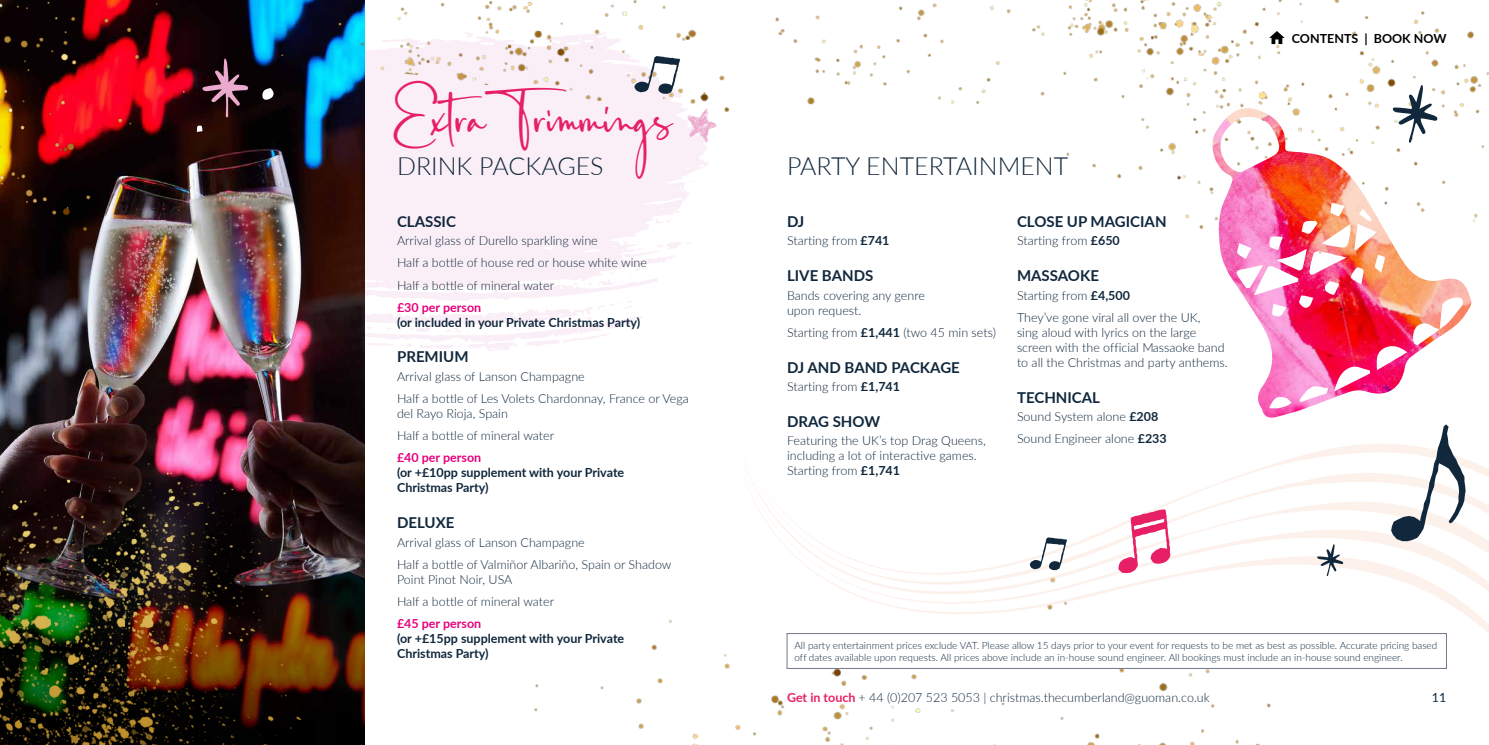
<style>
.page{position:relative;width:1489px;height:745px;background:#fff}
.page>*{position:absolute;margin:0;border:0;box-sizing:border-box;transform-origin:0 0}
.t1{font:40px "Acardia";color:#e72065}
.t2{font:300 25px "Lato";color:#10273c}
.t3{font:700 15px "Lato";color:#10273c}
.t4{font:300 12.5px/22.1px "Lato";color:#10273c}
.t5{font:700 12.5px/15px "Lato";color:#10273c}
.t6{font:700 12.5px "Lato";color:#e6007d}
.t7{font:700 12.5px "Lato";color:#000}
.t8{font:12.5px "Lato";color:#10273c}
.t9{font:300 10px/12px "Lato";color:#10273c}
.s1{font-weight:700}
.s2{font-weight:700;color:#e72065}
</style>
<div class="page">
<svg style="left:746px;top:444px;width:742px;height:287px"></svg>
<svg style="left:365px;top:125px;width:324px;height:175px;fill:#fbeff7"></svg>
<svg style="left:573px;top:282px;width:6px;height:3px"></svg>
<svg style="left:634px;top:267px;width:14px;height:4px"></svg>
<svg style="left:598px;top:272px;width:18px;height:13px"></svg>
<svg style="left:651px;top:219px;width:20px;height:4px"></svg>
<svg style="left:622px;top:277px;width:10px;height:5px"></svg>
<svg style="left:622px;top:241px;width:67px;height:16px"></svg>
<svg style="left:365px;top:300px;width:277px;height:53px"></svg>
<img style="left:0;top:0;width:365px;height:467px">
<svg style="left:304px;top:467px;width:61px;height:277px;background:#2c1a11"></svg>
<div style="left:787px;top:692px;width:516px;height:10px;background:#fff"></div>
<div style="left:787px;top:633px;width:659px;height:35px;background:#fff"></div>
<div style="left:786px;top:632px;width:660px;height:36px;border:1px solid #75788a"></div>
<img style="left:689px;top:0;width:799px;height:244px">
<img style="left:239px;top:0;width:553px;height:125px">
<img style="left:0;top:0;width:234px;height:257px">
<img style="left:0;top:454px;width:304px;height:290px">
<svg style="left:687px;top:108px;width:30px;height:35px"></svg>
<svg style="left:1316px;top:543px;width:27px;height:33px"></svg>
<svg style="left:1029px;top:537px;width:37px;height:32px"></svg>
<svg style="left:1390px;top:424px;width:75px;height:117px"></svg>
<svg style="left:1118px;top:509px;width:52px;height:63px"></svg>
<svg style="left:634px;top:56px;width:46px;height:38px"></svg>
<svg style="left:152px;top:50px;width:96px;height:67px;background:#621520"></svg>
<svg style="left:261px;top:88px;width:13px;height:12px"></svg>
<svg style="left:197px;top:125px;width:5px;height:7px"></svg>
<img style="left:1208px;top:108px;width:264px;height:310px">
<svg style="left:1391px;top:85px;width:46px;height:58px"></svg>
<svg style="left:1269px;top:31px;width:15px;height:13px"></svg>
<h1 class="t1" style="left:397px;top:93px;width:277px">Extra Trimmings</h1>
<h2 class="t2" style="left:397px;top:148px;width:208px">DRINK PACKAGES</h2>
<h2 class="t2" style="left:787px;top:148px;width:283px">PARTY ENTERTAINMENT</h2>
<p class="t7" style="left:1291px;top:29px;width:156px">CONTENTS | BOOK NOW</p>
<p class="t3" style="left:397px;top:210px;width:60px">CLASSIC</p>
<p class="t4" style="left:397px;top:229px;width:251px">Arrival glass of Durello sparkling wine<br>Half a bottle of house red or house white wine<br>Half a bottle of mineral water</p>
<p class="t6" style="left:397px;top:298px;width:86px">£30 per person</p>
<p class="t5" style="left:397px;top:314px;width:245px">(or included in your Private Christmas Party)</p>
<p class="t3" style="left:397px;top:345px;width:73px">PREMIUM</p>
<p class="t4" style="left:397px;top:365px;width:293px">Arrival glass of Lanson Champagne<br>Half a bottle of Les Volets Chardonnay, France or Vega</p>
<p class="t4" style="left:397px;top:402px;width:159px">del Rayo Rioja, Spain<br>Half a bottle of mineral water</p>
<p class="t6" style="left:397px;top:448px;width:86px">£40 per person</p>
<p class="t5" style="left:397px;top:464px;width:229px">(or +£10pp supplement with your Private<br>Christmas Party)</p>
<p class="t3" style="left:397px;top:511px;width:59px">DELUXE</p>
<p class="t4" style="left:397px;top:530px;width:276px">Arrival glass of Lanson Champagne<br>Half a bottle of Valmiñor Albariño, Spain or Shadow</p>
<p class="t4" style="left:397px;top:567px;width:159px">Point Pinot Noir, USA<br>Half a bottle of mineral water</p>
<p class="t6" style="left:397px;top:614px;width:86px">£45 per person</p>
<p class="t5" style="left:397px;top:630px;width:229px">(or +£15pp supplement with your Private<br>Christmas Party)</p>
<p class="t9" style="left:794px;top:638px;width:644px">All party entertainment prices exclude VAT. Please allow 15 days prior to your event for requests to be met as best as possible. Accurate pricing based off dates available upon requests. All prices above include an in-house sound engineer. All bookings must include an in-house sound engineer.</p>
<p class="t3" style="left:1016px;top:210px;width:151px">CLOSE UP MAGICIAN</p>
<p class="t4" style="left:1016px;top:229px;width:104px">Starting from <span class="s1">£650</span></p>
<p class="t3" style="left:1016px;top:264px;width:83px">MASSAOKE</p>
<p class="t4" style="left:1016px;top:283px;width:185px">Starting from <span class="s1">£4,500<br></span>They’ve gone viral all over the UK,</p>
<p class="t4" style="left:1016px;top:324px;width:212px;line-height:15px">sing aloud with lyrics on the large screen with the official Massaoke band to all the Christmas and party anthems.</p>
<p class="t3" style="left:1016px;top:386px;width:84px">TECHNICAL</p>
<p class="t4" style="left:1016px;top:405px;width:151px">Sound System alone <span class="s1">£208<br></span>Sound Engineer alone <span class="s1">£233</span></p>
<p class="t3" style="left:787px;top:210px;width:19px">DJ</p>
<p class="t4" style="left:787px;top:229px;width:104px">Starting from <span class="s1">£741</span></p>
<p class="t3" style="left:787px;top:264px;width:88px">LIVE BANDS</p>
<p class="t4" style="left:787px;top:287px;width:139px;line-height:15px">Bands covering any genre upon request.</p>
<p class="t4" style="left:787px;top:320px;width:210px">Starting from <span class="s1">£1,441</span> (two 45 min sets)</p>
<p class="t3" style="left:787px;top:356px;width:174px">DJ AND BAND PACKAGE</p>
<p class="t4" style="left:787px;top:375px;width:115px">Starting from <span class="s1">£1,741</span></p>
<p class="t3" style="left:787px;top:410px;width:95px">DRAG SHOW</p>
<p class="t4" style="left:787px;top:432px;width:200px;line-height:15px">Featuring the UK’s top Drag Queens, including a lot of interactive games.<br>Starting from <span class="s1">£1,741</span></p>
<p class="t4" style="left:787px;top:686px;width:424px"><span class="s2">Get in touch</span> + 44 (0)207 523 5053 | christmas.thecumberland@guoman.co.uk</p>
<p class="t8" style="left:1431px;top:688px;width:16px">11</p>
</div>
